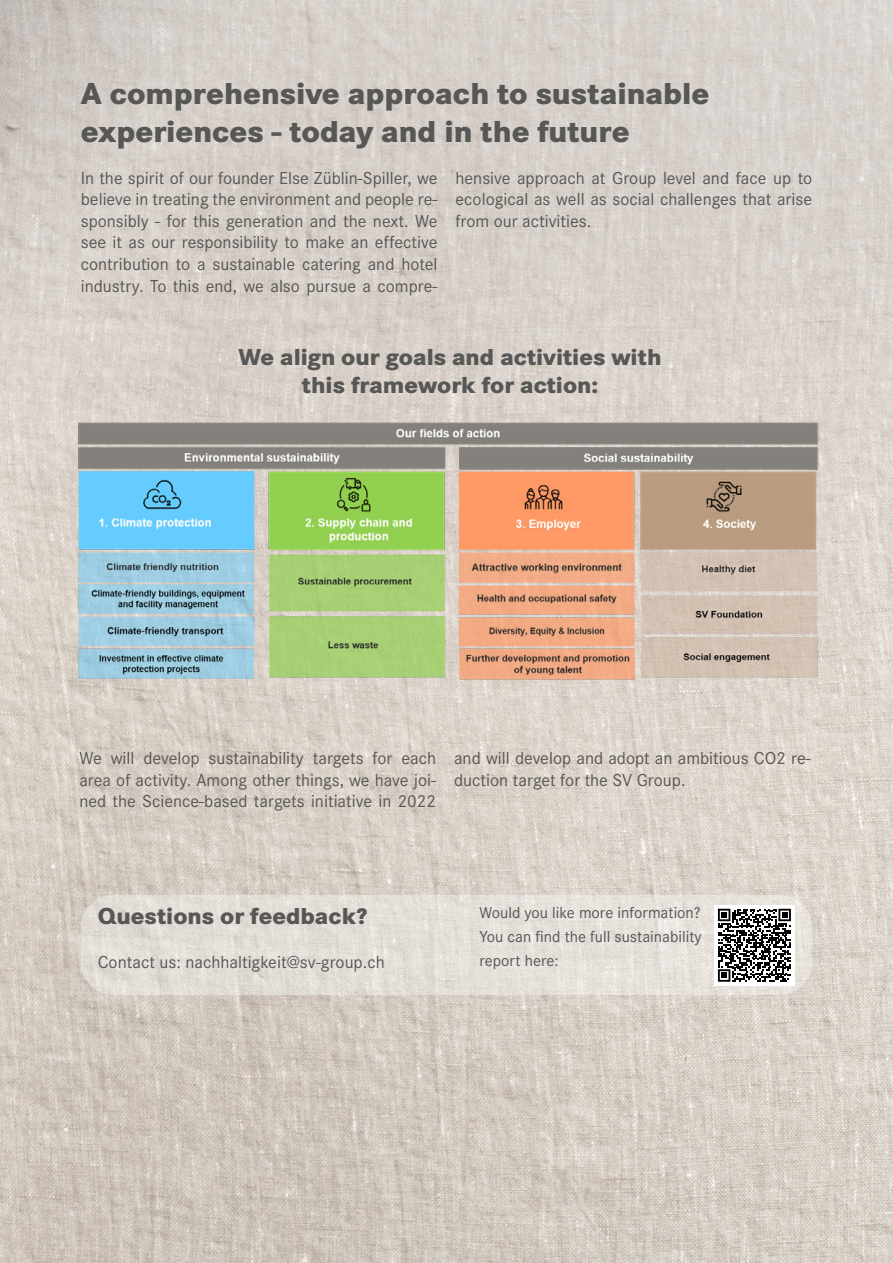
<style>
.page{position:relative;width:893px;height:1263px;background:#fff}
.page>*{position:absolute;margin:0;border:0;box-sizing:border-box;transform-origin:0 0}
.t1{font:700 expanded 31.5px/37.8px "Corporate STOT";color:#575756}
.t2{font:700 expanded 24px/28.8px "Corporate STOT";color:#575756;text-align:center}
.t3{font:18px/21.6px "Corporate STOT";color:#575756;text-align:justify}
.t4{font:16.5px/24px "Corporate STOT";color:#575756;text-align:justify}
</style>
<div class="page">
<img style="left:0;top:0;width:893px;height:1263px">
<img style="left:72px;top:423px;width:764px;height:258px">
<div style="left:82px;top:896px;width:729px;height:98px;background:#e5dfd9;border-radius:32px"></div>
<div style="left:81px;top:895px;width:731px;height:100px;border:2px solid #fff;border-radius:32px"></div>
<div style="left:714px;top:905px;width:80px;height:80px;background:#fff"></div>
<svg style="left:718px;top:909px;width:73px;height:73px"></svg>
<h1 class="t1" style="left:81px;top:76px;width:630px">A comprehensive approach to sustainable experiences - today and in the future</h1>
<p class="t3" style="left:81px;top:167px;width:358px">In the spirit of our founder Else Züblin-Spiller, we believe in treating the environment and people re&shy;sponsibly - for this generation and the next. We see it as our responsibility to make an effective contribution to a sustainable catering and hotel industry. To this end, we also pursue a compre-</p>
<p class="t3" style="left:455px;top:167px;width:358px">hensive approach at Group level and face up to ecological as well as social challenges that arise from our activities.</p>
<h2 class="t2" style="left:238px;top:343px;width:425px">We align our goals and activities with this framework for action:</h2>
<p class="t3" style="left:79px;top:747px;width:358px">We will develop sustainability targets for each area of activity. Among other things, we have joi&shy;ned the Science-based targets initiative in 2022</p>
<p class="t3" style="left:454px;top:747px;width:358px">and will develop and adopt an ambitious CO2 re&shy;duction target for the SV Group.</p>
<h2 class="t2" style="left:98px;top:903px;width:271px">Questions or feedback?</h2>
<p class="t3" style="left:98px;top:951px;width:288px">Contact us: nachhaltigkeit@sv-group.ch</p>
<p class="t4" style="left:479px;top:901px;width:224px">Would you like more information?<br>You can find the full sustainability report here:</p>
</div>
